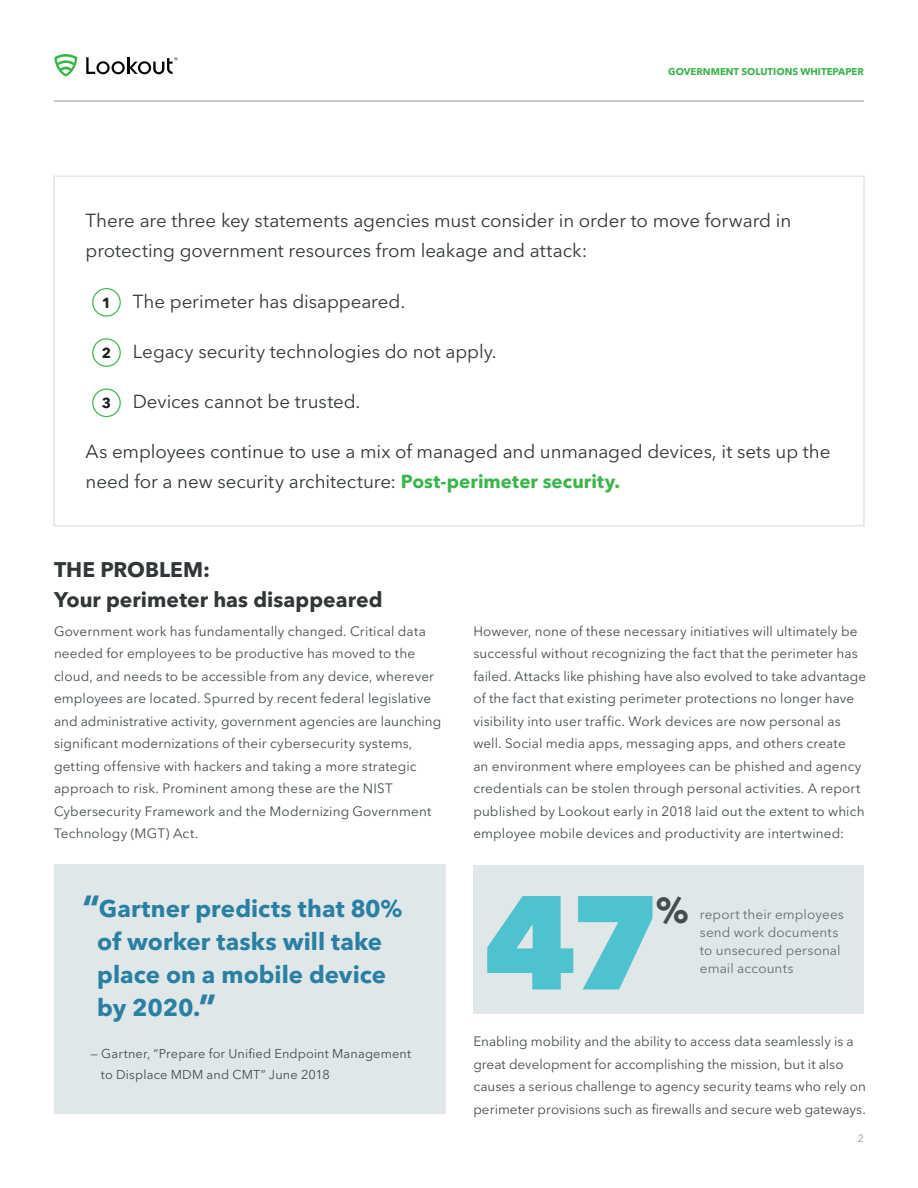
<style>
.page{position:relative;width:918px;height:1188px;background:#fff}
.page>*{position:absolute;margin:0;border:0;box-sizing:border-box;transform-origin:0 0}
.Lookout_Quote{font:800 132px "Avenir Next LT Pro";color:#4ec3cf}
.Lookout_Quote-2{font:700 36px "Avenir Next LT Pro";color:#444d51}
.Lookout_Quote-3{font:700 24px/33px "Avenir Next LT Pro";color:#2b7fa3}
.Intro_Paragraph{font:700 21px/30px "Avenir Next LT Pro";color:#313738}
.Intro_Paragraph-2{font:18.75px/30px "Avenir Next LT Pro";letter-spacing:-.005em;color:#313738}
.t1{font:700 14.4px "Avenir Next LT Pro";color:#231f20}
.BodyCopy{font:13.5px/22.5px "Avenir Next LT Pro";letter-spacing:.01em;color:#444d51}
.BodyCopy-2{font:13.5px/18px "Avenir Next LT Pro";letter-spacing:.01em;color:#646f74}
.BodyCopy-3{font:12.75px/21px "Avenir Next LT Pro";letter-spacing:.01em;color:#444d51}
.t2{font:10.5px "Avenir Next LT Pro";color:#88969c}
.t3{font:700 9.75px "Avenir Next LT Pro";color:#3ab54a}
.s1{font-weight:700;color:#3ab54a}
.s2{font-size:36px}
</style>
<div class="page">
<hr style="left:54px;top:101px;width:810px;height:1px;background:#88969c">
<svg style="left:54px;top:54px;width:23px;height:22px"></svg>
<svg style="left:86px;top:57px;width:92px;height:17px"></svg>
<div style="left:53px;top:176px;width:812px;height:350px;border:2px solid #e0e7e9"></div>
<div style="left:54px;top:864px;width:392px;height:250px;background:#e0e7e9"></div>
<div style="left:92px;top:288px;width:29px;height:29px;border:1px solid #3ab54a;border-radius:50%"></div>
<div style="left:92px;top:338px;width:29px;height:29px;border:1px solid #3ab54a;border-radius:50%"></div>
<div style="left:92px;top:389px;width:29px;height:28px;border:1px solid #3ab54a;border-radius:50%"></div>
<div style="left:474px;top:865px;width:390px;height:149px;background:#e0e7e9"></div>
<p class="t3" style="left:668px;top:65px;width:197px">GOVERNMENT SOLUTIONS WHITEPAPER</p>
<p class="Intro_Paragraph-2" style="left:86px;top:206px;width:707px">There are three key statements agencies must consider in order to move forward in protecting government resources from leakage and attack:</p>
<p class="Intro_Paragraph-2" style="left:133px;top:286px;width:274px">The perimeter has disappeared.</p>
<p class="Intro_Paragraph-2" style="left:133px;top:336px;width:366px">Legacy security technologies do not apply.</p>
<p class="Intro_Paragraph-2" style="left:133px;top:387px;width:229px">Devices cannot be trusted.</p>
<p class="Intro_Paragraph-2" style="left:86px;top:437px;width:746px">As employees continue to use a mix of managed and unmanaged devices, it sets up the need for a new security architecture: <span class="s1">Post-perimeter security.</span></p>
<p class="t1" style="left:102px;top:294px;width:11px">1</p>
<p class="t1" style="left:102px;top:344px;width:11px">2</p>
<p class="t1" style="left:102px;top:394px;width:11px">3</p>
<p class="Intro_Paragraph" style="left:54px;top:554px;width:330px">THE PROBLEM:<br>Your perimeter has disappeared</p>
<p class="BodyCopy" style="left:54px;top:620px;width:389px">Government work has fundamentally changed. Critical data needed for employees to be productive has moved to the cloud, and needs to be accessible from any device, wherever employees are located. Spurred by recent federal legislative and administrative activity, government agencies are launching significant modernizations of their cybersecurity systems, getting offensive with hackers and taking a more strategic approach to risk. Prominent among these are the NIST Cybersecurity Framework and the Modernizing Government Technology (MGT) Act.</p>
<p class="Lookout_Quote-3" style="left:97px;top:892px;width:307px;text-indent:-15px"><span class="s2">“</span>Gartner predicts that 80% of worker tasks will take place on a mobile device by 2020.<span class="s2">”</span></p>
<p class="BodyCopy-3" style="left:101px;top:1043px;width:312px;text-indent:-11px">— Gartner, “Prepare for Unified Endpoint Management to Displace MDM and CMT” June 2018</p>
<p class="BodyCopy" style="left:473px;top:620px;width:394px">However, none of these necessary initiatives will ultimately be successful without recognizing the fact that the perimeter has failed. Attacks like phishing have also evolved to take advantage of the fact that existing perimeter protections no longer have visibility into user traffic. Work devices are now personal as well. Social media apps, messaging apps, and others create<br>an environment where employees can be phished and agency credentials can be stolen through personal activities. A report published by Lookout early in 2018 laid out the extent to which employee mobile devices and productivity are intertwined:</p>
<p class="Lookout_Quote" style="left:483px;top:861px;width:178px">47</p>
<p class="Lookout_Quote-2" style="left:656px;top:889px;width:34px">%</p>
<p class="BodyCopy-2" style="left:700px;top:905px;width:146px">report their employees send work documents to unsecured personal</p>
<p class="BodyCopy-2" style="left:700px;top:959px;width:95px">email accounts</p>
<p class="BodyCopy" style="left:473px;top:1030px;width:394px">Enabling mobility and the ability to access data seamlessly is a great development for accomplishing the mission, but it also causes a serious challenge to agency security teams who rely on perimeter provisions such as firewalls and secure web gateways.</p>
<p class="t2" style="left:858px;top:1132px;width:8px">2</p>
</div>
